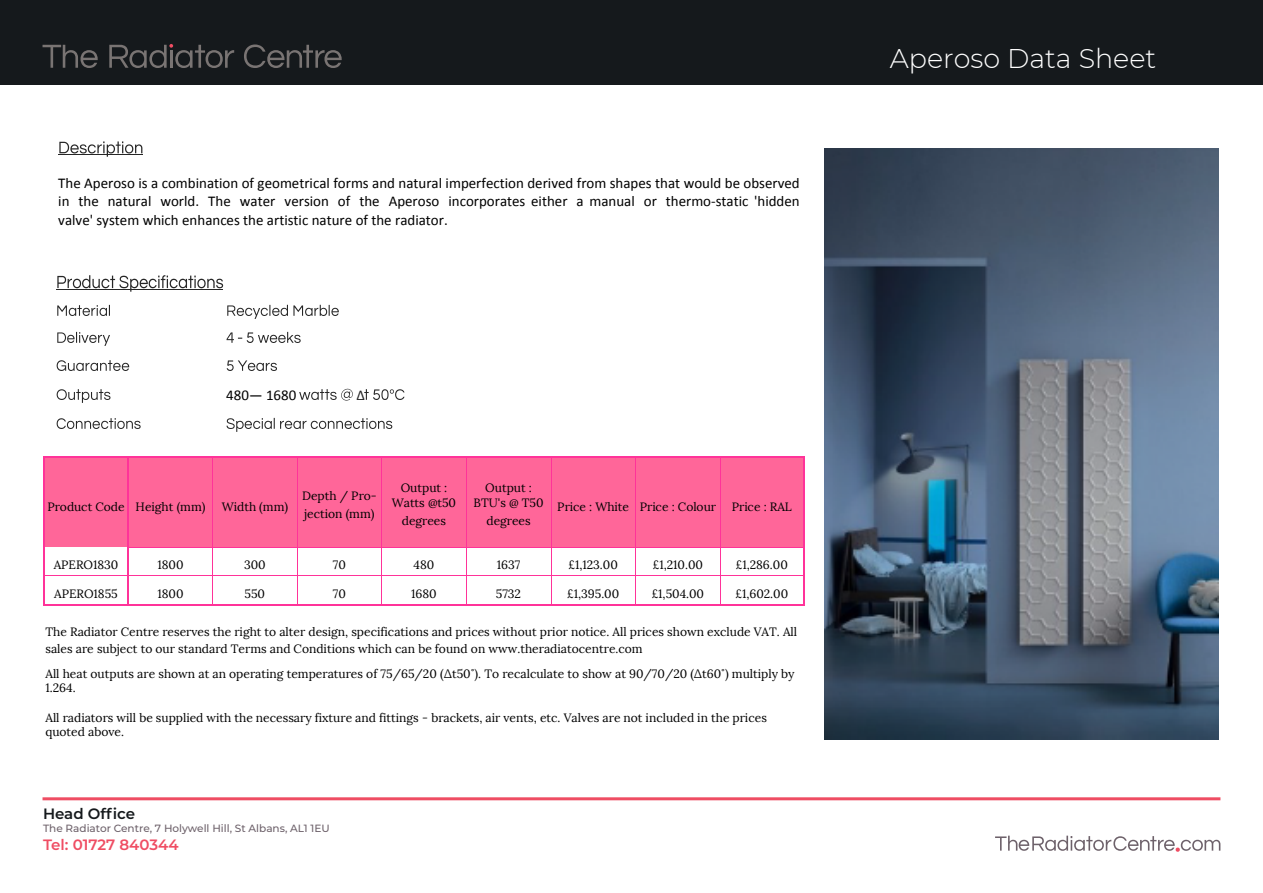
<style>
.page{position:relative;width:1263px;height:893px;background:#fff}
.page>*{position:absolute;margin:0;border:0;box-sizing:border-box;transform-origin:0 0}
.t1{font:300 27px "Montserrat";color:#fff}
.t2{font:15px/18.3px "Calibri";color:#000;text-align:justify}
.t3{font:600 15px "Montserrat";color:#ef4d63}
.t4{font:600 15px "Montserrat";color:#15191c}
.t5{font:15px "Calibri";color:#262626}
.t6{font:12px/14.4px "Lora";color:#000}
.t7{font:500 10.5px "Montserrat";color:#6d616a}
</style>
<div class="page">
<img style="left:824px;top:148px;width:395px;height:592px">
<div style="left:0;top:0;width:1263px;height:85px;background:#15191c"></div>
<svg style="left:995px;top:836px;width:225px;height:16px"></svg>
<svg style="left:244px;top:44px;width:98px;height:24px"></svg>
<svg style="left:43px;top:45px;width:55px;height:23px"></svg>
<svg style="left:109px;top:44px;width:125px;height:24px"></svg>
<hr style="left:43px;top:797px;width:1177px;height:3px;background:#ef4d63">
<img style="left:59px;top:141px;width:84px;height:15px">
<hr style="left:59px;top:154px;width:84px;height:1px;background:#262626">
<div style="left:43px;top:456px;width:85px;height:91px;background:#f69"></div>
<div style="left:128px;top:456px;width:85px;height:91px;background:#f69"></div>
<div style="left:213px;top:456px;width:84px;height:91px;background:#f69"></div>
<div style="left:297px;top:456px;width:85px;height:91px;background:#f69"></div>
<div style="left:382px;top:456px;width:84px;height:91px;background:#f69"></div>
<div style="left:466px;top:456px;width:85px;height:91px;background:#f69"></div>
<div style="left:551px;top:456px;width:84px;height:91px;background:#f69"></div>
<div style="left:635px;top:456px;width:85px;height:91px;background:#f69"></div>
<div style="left:720px;top:456px;width:85px;height:91px;background:#f69"></div>
<hr style="left:43px;top:456px;width:2px;height:148px;background:#f39">
<hr style="left:127px;top:458px;width:2px;height:146px;background:#f39">
<hr style="left:212px;top:458px;width:1px;height:146px;background:#f39">
<hr style="left:297px;top:458px;width:1px;height:146px;background:#f39">
<hr style="left:381px;top:458px;width:1px;height:146px;background:#f39">
<hr style="left:466px;top:458px;width:1px;height:146px;background:#f39">
<hr style="left:551px;top:458px;width:1px;height:146px;background:#f39">
<hr style="left:635px;top:458px;width:1px;height:146px;background:#f39">
<hr style="left:720px;top:458px;width:1px;height:89px;background:#f39">
<hr style="left:803px;top:456px;width:2px;height:148px;background:#f39">
<svg style="left:720px;top:548px;width:1px;height:56px"></svg>
<hr style="left:43px;top:456px;width:762px;height:2px;background:#f39">
<hr style="left:127px;top:547px;width:676px;height:1px;background:#f39">
<hr style="left:45px;top:575px;width:758px;height:1px;background:#f39">
<hr style="left:43px;top:604px;width:762px;height:1px;background:#f39">
<img style="left:57px;top:275px;width:167px;height:16px">
<hr style="left:57px;top:289px;width:166px;height:1px;background:#262626">
<img style="left:57px;top:304px;width:53px;height:12px">
<img style="left:227px;top:304px;width:112px;height:14px">
<img style="left:57px;top:331px;width:53px;height:15px">
<img style="left:226px;top:332px;width:12px;height:11px">
<img style="left:246px;top:331px;width:55px;height:12px">
<img style="left:57px;top:360px;width:73px;height:11px">
<img style="left:226px;top:360px;width:51px;height:11px">
<img style="left:57px;top:389px;width:54px;height:14px">
<img style="left:300px;top:388px;width:53px;height:13px">
<img style="left:365px;top:389px;width:40px;height:11px">
<img style="left:57px;top:418px;width:84px;height:11px">
<img style="left:226px;top:417px;width:167px;height:14px">
<p class="t2" style="left:58px;top:175px;width:743px">The Aperoso is a combination of geometrical forms and natural imperfection derived from shapes that would be observed in the natural world. The water version of the Aperoso incorporates either a manual or thermo-static 'hidden valve' system which enhances the artistic nature of the radiator.</p>
<p class="t2" style="left:226px;top:387px;width:72px">480— 1680</p>
<p class="t5" style="left:356px;top:388px;width:10px">Δ</p>
<p class="t6" style="left:47px;top:499px;width:160px">Product Code Height (mm)</p>
<p class="t6" style="left:222px;top:499px;width:68px">Width (mm)</p>
<p class="t6" style="left:302px;top:486px;width:76px;line-height:18.1px">Depth / Pro&shy;jection (mm)</p>
<p class="t6" style="left:392px;top:481px;width:66px;text-align:center">Output :<br>Watts @t50</p>
<p class="t6" style="left:402px;top:514px;width:46px">degrees</p>
<p class="t6" style="left:474px;top:481px;width:71px;text-align:center">Output :<br>BTU's @ T50</p>
<p class="t6" style="left:486px;top:514px;width:46px">degrees</p>
<p class="t6" style="left:557px;top:499px;width:160px">Price : White Price : Colour</p>
<p class="t6" style="left:732px;top:499px;width:62px">Price : RAL</p>
<p class="t6" style="left:54px;top:558px;width:66px">APERO1830</p>
<p class="t6" style="left:157px;top:558px;width:28px">1800</p>
<p class="t6" style="left:244px;top:558px;width:23px">300</p>
<p class="t6" style="left:333px;top:558px;width:15px">70</p>
<p class="t6" style="left:414px;top:558px;width:22px">480</p>
<p class="t6" style="left:497px;top:558px;width:25px">1637</p>
<p class="t6" style="left:568px;top:558px;width:51px">£1,123.00</p>
<p class="t6" style="left:653px;top:558px;width:52px">£1,210.00</p>
<p class="t6" style="left:736px;top:558px;width:54px">£1,286.00</p>
<p class="t6" style="left:54px;top:587px;width:65px">APERO1855</p>
<p class="t6" style="left:157px;top:587px;width:28px">1800</p>
<p class="t6" style="left:245px;top:587px;width:22px">550</p>
<p class="t6" style="left:333px;top:587px;width:15px">70</p>
<p class="t6" style="left:411px;top:587px;width:27px">1680</p>
<p class="t6" style="left:496px;top:587px;width:27px">5732</p>
<p class="t6" style="left:567px;top:587px;width:54px">£1,395.00</p>
<p class="t6" style="left:652px;top:587px;width:54px">£1,504.00</p>
<p class="t6" style="left:735px;top:587px;width:54px">£1,602.00</p>
<p class="t6" style="left:45px;top:623px;width:753px;line-height:17.2px">The Radiator Centre reserves the right to alter design, specifications and prices without prior notice. All prices shown exclude VAT. All sales are subject to our standard Terms and Conditions which can be found on www.theradiatocentre.com</p>
<p class="t6" style="left:45px;top:667px;width:751px">All heat outputs are shown at an operating temperatures of 75/65/20 (∆t50˚). To recalculate to show at 90/70/20 (∆t60˚) multiply by<br>1.264.</p>
<p class="t6" style="left:45px;top:710px;width:723px">All radiators will be supplied with the necessary fixture and fittings - brackets, air vents, etc. Valves are not included in the prices quoted above.</p>
<p class="t4" style="left:43px;top:803px;width:94px">Head Office</p>
<p class="t7" style="left:43px;top:821px;width:288px">The Radiator Centre, 7 Holywell Hill, St Albans, AL1 1EU</p>
<p class="t3" style="left:43px;top:834px;width:137px">Tel: 01727 840344</p>
<p class="t1" style="left:890px;top:40px;width:268px">Aperoso Data Sheet</p>
</div>
